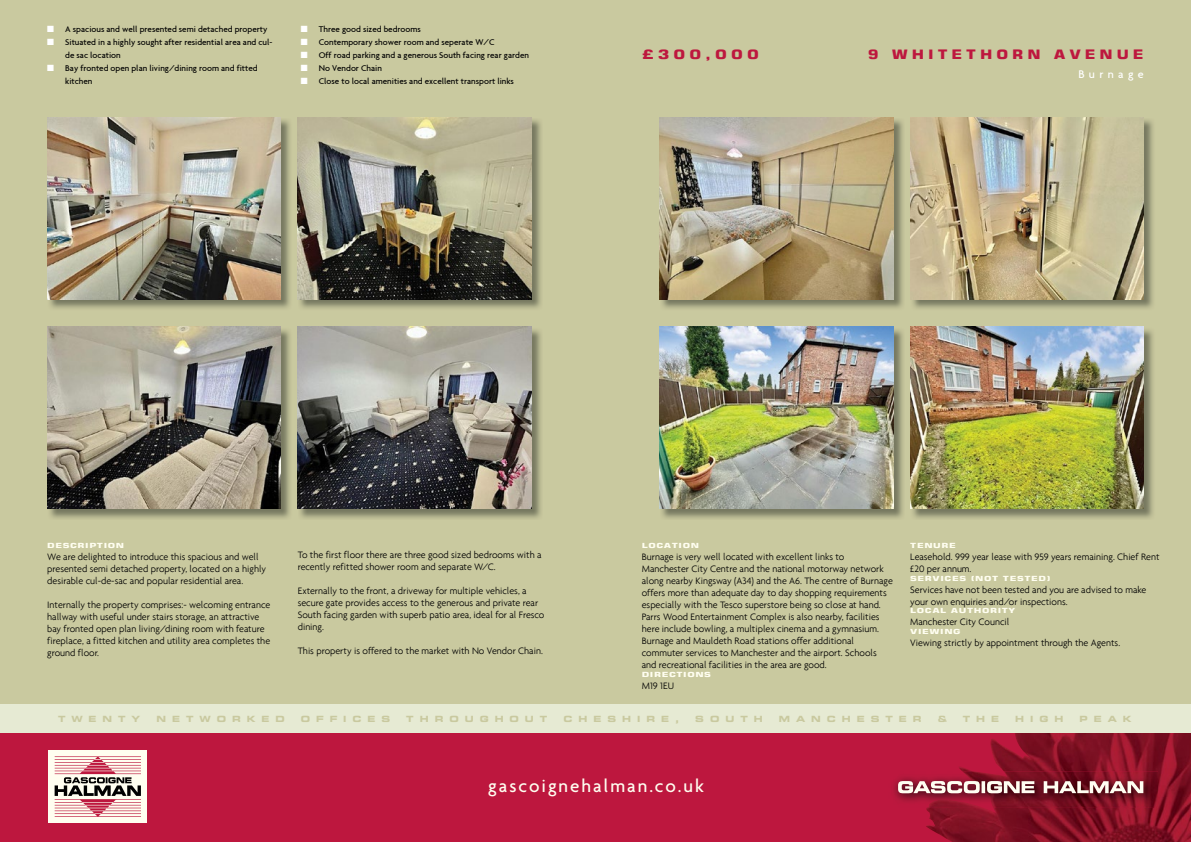
<style>
.page{position:relative;width:1191px;height:842px;background:#fff}
.page>*{position:absolute;margin:0;border:0;box-sizing:border-box;transform-origin:0 0}
.t1{font:500 19px "Agenda";letter-spacing:.1em;color:#fffef0}
.t2{font:700 13px "Square 721 BT";letter-spacing:.255em;color:#bd173e;scale:1.2 1}
.t3{font:700 13px "Square 721 BT";letter-spacing:.255em;color:#bd173e;scale:1.3 1}
.t4{font:500 12px "Agenda";letter-spacing:.36em;color:#fff}
.t5{font:300 10px/12px "Agenda";color:#000}
.t6{font:500 9px/13px "Agenda";color:#000}
.t7{font:700 expanded 8.5px "Square 721 BT";letter-spacing:.705em;color:#c9c99f}
.t8{font:700 7px "Square 721 BT";letter-spacing:.06em;color:#fffef0;scale:1.4 1}
.s1{color:#fff}
</style>
<div class="page">
<div style="left:0;top:723px;width:1191px;height:119px;background:#bd173e"></div>
<img style="left:926px;top:733px;width:254px;height:93px">
<img style="left:894px;top:777px;width:32px;height:25px">
<img style="left:926px;top:771px;width:232px;height:37px">
<svg style="left:898px;top:781px;width:81px;height:12px"></svg>
<svg style="left:981px;top:781px;width:4px;height:12px"></svg>
<svg style="left:987px;top:781px;width:47px;height:12px"></svg>
<svg style="left:1043px;top:781px;width:100px;height:12px"></svg>
<div style="left:0;top:0;width:1191px;height:706px;background:#c9c99f"></div>
<div style="left:0;top:705px;width:1191px;height:28px;background:#e6ead3"></div>
<div style="left:49px;top:750px;width:98px;height:73px;background:#fffef0"></div>
<svg style="left:55px;top:756px;width:86px;height:61px"></svg>
<img style="left:48px;top:119px;width:242px;height:190px">
<img style="left:47px;top:118px;width:234px;height:181px">
<img style="left:298px;top:118px;width:243px;height:191px">
<img style="left:298px;top:118px;width:233px;height:181px">
<img style="left:48px;top:329px;width:242px;height:190px">
<img style="left:47px;top:327px;width:234px;height:181px">
<img style="left:298px;top:328px;width:243px;height:191px">
<img style="left:298px;top:327px;width:233px;height:181px">
<img style="left:911px;top:118px;width:242px;height:191px">
<img style="left:910px;top:118px;width:233px;height:181px">
<img style="left:660px;top:118px;width:243px;height:191px">
<img style="left:660px;top:118px;width:233px;height:181px">
<img style="left:911px;top:328px;width:242px;height:191px">
<img style="left:910px;top:327px;width:233px;height:181px">
<img style="left:660px;top:328px;width:243px;height:191px">
<img style="left:660px;top:327px;width:233px;height:181px">
<p class="t6" style="left:47px;top:22px;width:222px"><span class="s1">■</span> A spacious and well presented semi detached property</p>
<p class="t6" style="left:65px;top:35px;width:209px;text-indent:-18px"><span class="s1">■</span> Situated in a highly sought after residential area and cul&shy;de sac location</p>
<p class="t6" style="left:65px;top:61px;width:194px;text-indent:-18px"><span class="s1">■</span> Bay fronted open plan living/dining room and fitted kitchen</p>
<p class="t6" style="left:301px;top:22px;width:122px"><span class="s1">■</span> Three good sized bedrooms</p>
<p class="t6" style="left:301px;top:35px;width:195px"><span class="s1">■</span> Contemporary shower room and seperate W/C</p>
<p class="t6" style="left:301px;top:48px;width:230px"><span class="s1">■</span> Off road parking and a generous South facing rear garden</p>
<p class="t6" style="left:301px;top:61px;width:83px"><span class="s1">■</span> No Vendor Chain</p>
<p class="t6" style="left:301px;top:74px;width:215px"><span class="s1">■</span> Close to local amenities and excellent transport links</p>
<h2 class="t3" style="left:642px;top:47px;width:91px">£300,000</h2>
<h2 class="t2" style="left:868px;top:47px;width:231px">9 WHITETHORN AVENUE</h2>
<p class="t4" style="left:1078px;top:67px;width:67px">Burnage</p>
<p class="t8" style="left:47px;top:542px;width:56px">DESCRIPTION</p>
<p class="t5" style="left:47px;top:551px;width:220px">We are delighted to introduce this spacious and well presented semi detached property, located on a highly desirable cul-de-sac and popular residential area.</p>
<p class="t5" style="left:47px;top:599px;width:224px">Internally the property comprises:- welcoming entrance hallway with useful under stairs storage, an attractive bay fronted open plan living/dining room with feature fireplace, a fitted kitchen and utility area completes the ground floor.</p>
<p class="t5" style="left:298px;top:549px;width:245px">To the first floor there are three good sized bedrooms with a recently refitted shower room and separate W/C.</p>
<p class="t5" style="left:298px;top:585px;width:248px">Externally to the front, a driveway for multiple vehicles, a secure gate provides access to the generous and private rear South facing garden with superb patio area, ideal for al Fresco dining.</p>
<p class="t5" style="left:298px;top:645px;width:247px">This property is offered to the market with No Vendor Chain.</p>
<p class="t8" style="left:642px;top:542px;width:42px">LOCATION</p>
<p class="t5" style="left:642px;top:551px;width:252px">Burnage is very well located with excellent links to Manchester City Centre and the national motorway network along nearby Kingsway (A34) and the A6. The centre of Burnage offers more than adequate day to day shopping requirements especially with the Tesco superstore being so close at hand.<br>Parrs Wood Entertainment Complex is also nearby, facilities here include bowling, a multiplex cinema and a gymnasium.<br>Burnage and Mauldeth Road stations offer additional commuter services to Manchester and the airport. Schools and recreational facilities in the area are good.</p>
<p class="t8" style="left:642px;top:670px;width:51px">DIRECTIONS</p>
<p class="t5" style="left:642px;top:679px;width:34px">M19 1EU</p>
<p class="t8" style="left:910px;top:542px;width:34px">TENURE</p>
<p class="t5" style="left:910px;top:551px;width:251px">Leasehold. 999 year lease with 959 years remaining. Chief Rent £20 per annum.</p>
<p class="t8" style="left:910px;top:574px;width:102px">SERVICES (NOT TESTED)</p>
<p class="t5" style="left:910px;top:583px;width:238px">Services have not been tested and you are advised to make your own enquiries and/or inspections.</p>
<p class="t8" style="left:910px;top:606px;width:77px">LOCAL AUTHORITY</p>
<p class="t5" style="left:910px;top:616px;width:101px">Manchester City Council</p>
<p class="t8" style="left:910px;top:627px;width:37px">VIEWING</p>
<p class="t5" style="left:910px;top:636px;width:211px">Viewing strictly by appointment through the Agents.</p>
<p class="t7" style="left:58px;top:714px;width:84px">TWENTY</p>
<p class="t7" style="left:156px;top:714px;width:130px">NETWORKED</p>
<p class="t7" style="left:301px;top:714px;width:91px">OFFICES</p>
<p class="t7" style="left:406px;top:714px;width:143px">THROUGHOUT</p>
<p class="t7" style="left:563px;top:714px;width:117px">CHESHIRE,</p>
<p class="t7" style="left:695px;top:714px;width:69px">SOUTH</p>
<p class="t7" style="left:779px;top:714px;width:144px">MANCHESTER</p>
<p class="t7" style="left:937px;top:714px;width:10px">&amp;</p>
<p class="t7" style="left:962px;top:714px;width:38px">THE</p>
<p class="t7" style="left:1015px;top:714px;width:50px">HIGH</p>
<p class="t7" style="left:1079px;top:714px;width:54px">PEAK</p>
<h1 class="t1" style="left:488px;top:774px;width:217px">gascoignehalman.co.uk</h1>
</div>
